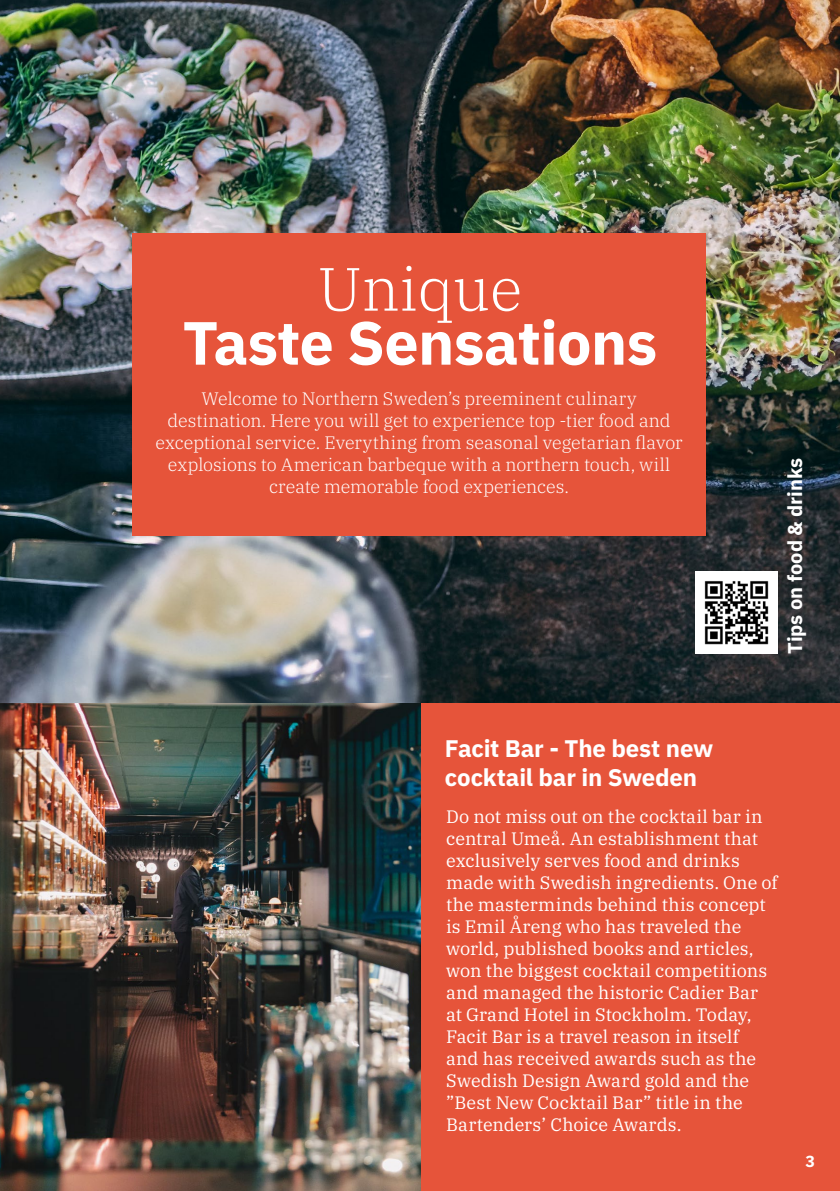
<style>
.page{position:relative;width:840px;height:1191px;background:#fff}
.page>*{position:absolute;margin:0;border:0;box-sizing:border-box;transform-origin:0 0}
.t1{font:700 60.8px/54px "IBM Plex Sans";letter-spacing:-.01em;color:#fff;text-align:center}
.t2{font:700 24px/28.8px "IBM Plex Sans";letter-spacing:-.01em;color:#fff}
.t3{font:700 20px "IBM Plex Sans";color:#fff}
.t4{font:18px/22px "IBM Plex Serif";letter-spacing:.005em;color:#fff}
.t5{font:300 18px/22px "IBM Plex Serif";color:#fff;text-align:center}
.t6{font:700 16px "IBM Plex Sans";color:#fff}
.s1{font-family:"IBM Plex Serif";font-weight:300}
</style>
<div class="page">
<img style="left:0;top:0;width:839px;height:703px">
<div style="left:420px;top:703px;width:419px;height:488px;background:#e6543a"></div>
<div style="left:132px;top:233px;width:573px;height:302px;background:#e6543a"></div>
<img style="left:695px;top:571px;width:82px;height:82px">
<img style="left:0;top:703px;width:420px;height:488px">
<h1 class="t1" style="left:182px;top:257px;width:476px"><span class="s1">Unique<br></span>Taste Sensations</h1>
<p class="t5" style="left:155px;top:386px;width:528px">Welcome to Northern Sweden’s preeminent culinary destination. Here you will get to experience top -tier food and exceptional service. Everything from seasonal vegetarian flavor explosions to American barbeque with a northern touch, will create memorable food experiences.</p>
<p class="t3" style="left:778px;top:654px;width:198px;rotate:-90deg">Tips on food &amp; drinks</p>
<h2 class="t2" style="left:444px;top:732px;width:269px">Facit Bar - The best new cocktail bar in Sweden</h2>
<p class="t4" style="left:446px;top:804px;width:333px">Do not miss out on the cocktail bar in central Umeå. An establishment that exclusively serves food and drinks made with Swedish ingredients. One of the masterminds behind this concept is Emil Åreng who has traveled the world, published books and articles, won the biggest cocktail competitions and managed the historic Cadier Bar at Grand Hotel in Stockholm. Today, Facit Bar is a travel reason in itself<br>and has received awards such as the Swedish Design Award gold and the ”Best New Cocktail Bar” title in the Bartenders’ Choice Awards.</p>
<p class="t6" style="left:804px;top:1149px;width:11px">3</p>
</div>
